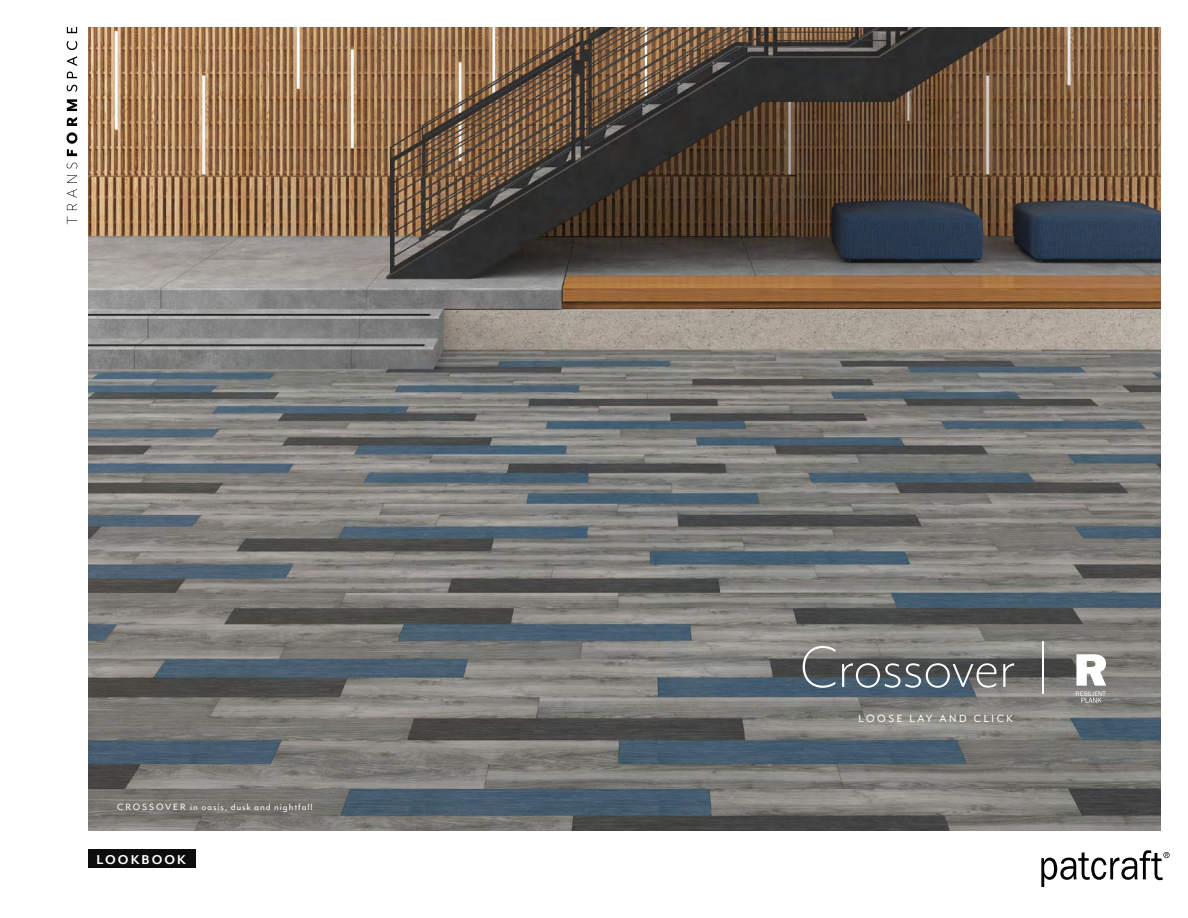
<style>
.page{position:relative;width:1188px;height:918px;background:#fff}
.page>*{position:absolute;margin:0;border:0;box-sizing:border-box;transform-origin:0 0}
.t1{font:300 66.9px "Mr Eaves Mod OT";letter-spacing:-.01em;color:#fff}
.t2{font:700 14.7px "Mr Eaves Mod OT";letter-spacing:.14em;color:#fff}
.t3{font:12px "Mr Eaves Mod OT";letter-spacing:.21em;color:#fff}
.t4{font:10.5px "Mr Eaves Mod OT";letter-spacing:.08em;color:#fff}
.t5{font:6.6px "ITC Franklin Gothic Std";color:#fff}
</style>
<div class="page">
<img style="left:88px;top:27px;width:1073px;height:804px">
<svg style="left:1041px;top:850px;width:129px;height:37px"></svg>
<div style="left:88px;top:850px;width:108px;height:18px;background:#0d0d0d"></div>
<svg style="left:67px;top:216px;width:10px;height:8px"></svg>
<svg style="left:67px;top:204px;width:10px;height:6px"></svg>
<svg style="left:67px;top:189px;width:10px;height:9px"></svg>
<svg style="left:67px;top:175px;width:10px;height:8px"></svg>
<svg style="left:67px;top:163px;width:10px;height:6px"></svg>
<svg style="left:67px;top:132px;width:10px;height:24px"></svg>
<svg style="left:67px;top:117px;width:10px;height:9px"></svg>
<svg style="left:67px;top:99px;width:10px;height:12px"></svg>
<svg style="left:67px;top:85px;width:10px;height:7px"></svg>
<svg style="left:67px;top:72px;width:10px;height:6px"></svg>
<svg style="left:67px;top:56px;width:10px;height:10px"></svg>
<svg style="left:67px;top:41px;width:10px;height:9px"></svg>
<svg style="left:67px;top:27px;width:10px;height:6px"></svg>
<svg style="left:1076px;top:654px;width:30px;height:32px"></svg>
<svg style="left:1081px;top:698px;width:21px;height:5px"></svg>
<p class="t4" style="left:117px;top:801px;width:197px">CROSSOVER in oasis, dusk and nightfall</p>
<h2 class="t2" style="left:96px;top:851px;width:91px">LOOKBOOK</h2>
<h1 class="t1" style="left:800px;top:630px;width:251px">Crossover |</h1>
<p class="t3" style="left:859px;top:712px;width:156px">LOOSE LAY AND CLICK</p>
<p class="t5" style="left:1076px;top:690px;width:32px">RESILIENT</p>
</div>
